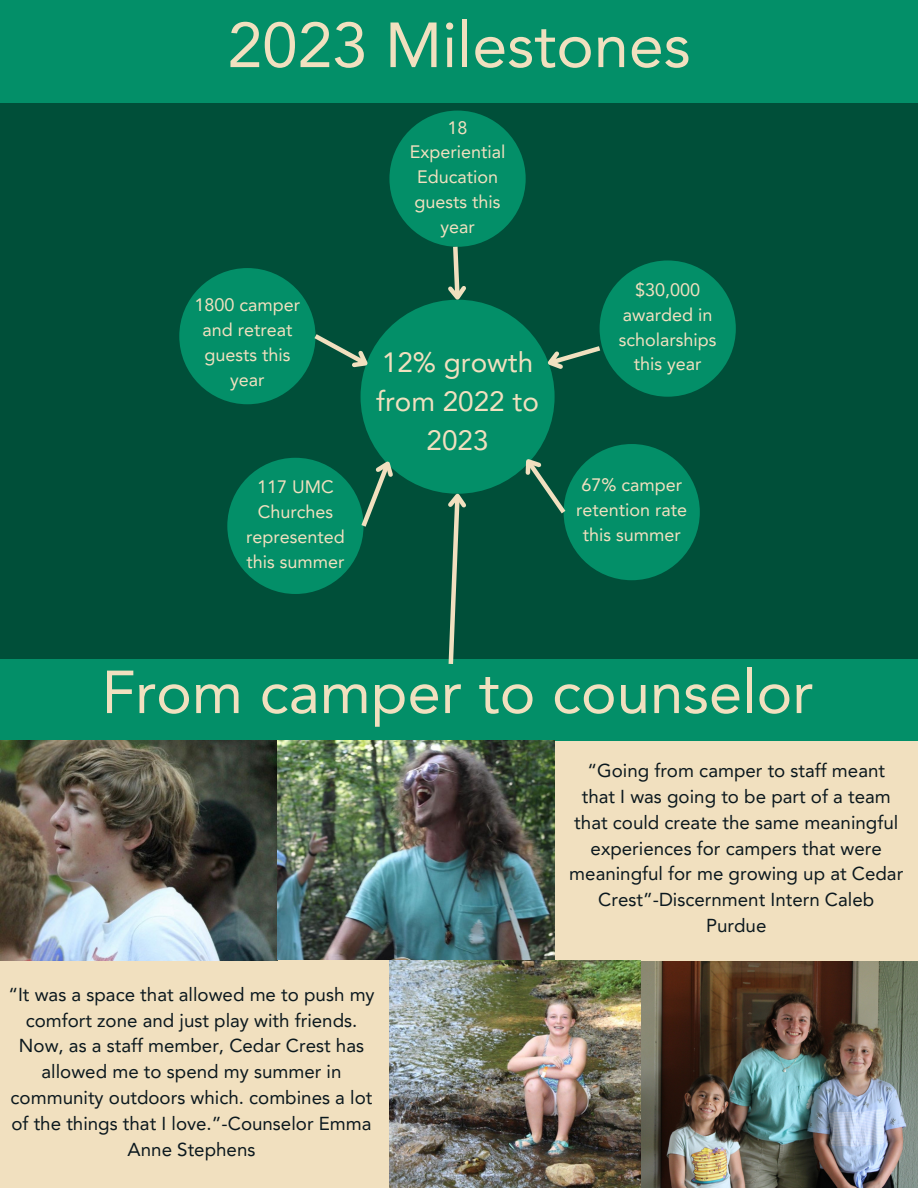
<style>
.page{position:relative;width:918px;height:1188px;background:#004f39}
.page>*{position:absolute;margin:0;border:0;box-sizing:border-box;transform-origin:0 0}
.t1{font:63px "Avenir LT Pro";color:#f1e0bf}
.t2{font:60px "Avenir LT Pro";color:#f1e0bf}
.t3{font:27.9px/38.8px "Avenir LT Pro";color:#f1e0bf;text-align:center}
.t4{font:18.75px/25.8px "Avenir LT Pro";color:#0b181e;text-align:center}
.t5{font:18px/24.8px "Avenir LT Pro";color:#f1e0bf;text-align:center}
</style>
<div class="page">
<img style="left:389px;top:961px;width:529px;height:227px">
<div style="left:0;top:961px;width:389px;height:227px;background:#f1e0bf"></div>
<div style="left:555px;top:740px;width:363px;height:221px;background:#f1e0bf"></div>
<div style="left:0;top:0;width:918px;height:103px;background:#038f68"></div>
<div style="left:0;top:659px;width:918px;height:81px;background:#038f68"></div>
<div style="left:361px;top:300px;width:194px;height:194px;background:#038f68;border-radius:50%"></div>
<img style="left:0;top:740px;width:555px;height:221px">
<div style="left:179px;top:268px;width:137px;height:136px;background:#038f68;border-radius:50%"></div>
<div style="left:389px;top:111px;width:137px;height:136px;background:#038f68;border-radius:50%"></div>
<div style="left:600px;top:260px;width:136px;height:137px;background:#038f68;border-radius:50%"></div>
<div style="left:227px;top:458px;width:137px;height:136px;background:#038f68;border-radius:50%"></div>
<div style="left:564px;top:444px;width:136px;height:136px;background:#038f68;border-radius:50%"></div>
<svg style="left:444px;top:245px;width:27px;height:56px"></svg>
<svg style="left:309px;top:330px;width:69px;height:48px"></svg>
<svg style="left:358px;top:452px;width:44px;height:80px"></svg>
<svg style="left:513px;top:448px;width:57px;height:69px"></svg>
<svg style="left:539px;top:343px;width:66px;height:34px"></svg>
<svg style="left:444px;top:492px;width:24px;height:172px"></svg>
<p class="t1" style="left:227px;top:19px;width:465px">2023 Milestones</p>
<p class="t5" style="left:195px;top:294px;width:107px">1800 camper and retreat guests this year</p>
<p class="t5" style="left:410px;top:117px;width:97px">18<br>Experiential<br>Education guests this year</p>
<p class="t3" style="left:376px;top:346px;width:164px">12% growth from 2022 to<br>2023</p>
<p class="t5" style="left:619px;top:279px;width:99px">$30,000 awarded in scholarships this year</p>
<p class="t5" style="left:246px;top:476px;width:100px">117 UMC<br>Churches represented this summer</p>
<p class="t5" style="left:576px;top:474px;width:113px">67% camper retention rate this summer</p>
<p class="t2" style="left:102px;top:668px;width:713px">From camper to counselor</p>
<p class="t4" style="left:569px;top:759px;width:335px">“Going from camper to staff meant that I was going to be part of a team that could create the same meaningful experiences for campers that were meaningful for me growing up at Cedar<br>Crest”-Discernment Intern Caleb<br>Purdue</p>
<p class="t4" style="left:8px;top:983px;width:368px">“It was a space that allowed me to push my comfort zone and just play with friends.<br>Now, as a staff member, Cedar Crest has allowed me to spend my summer in community outdoors which. combines a lot of the things that I love.”-Counselor Emma Anne Stephens</p>
</div>
